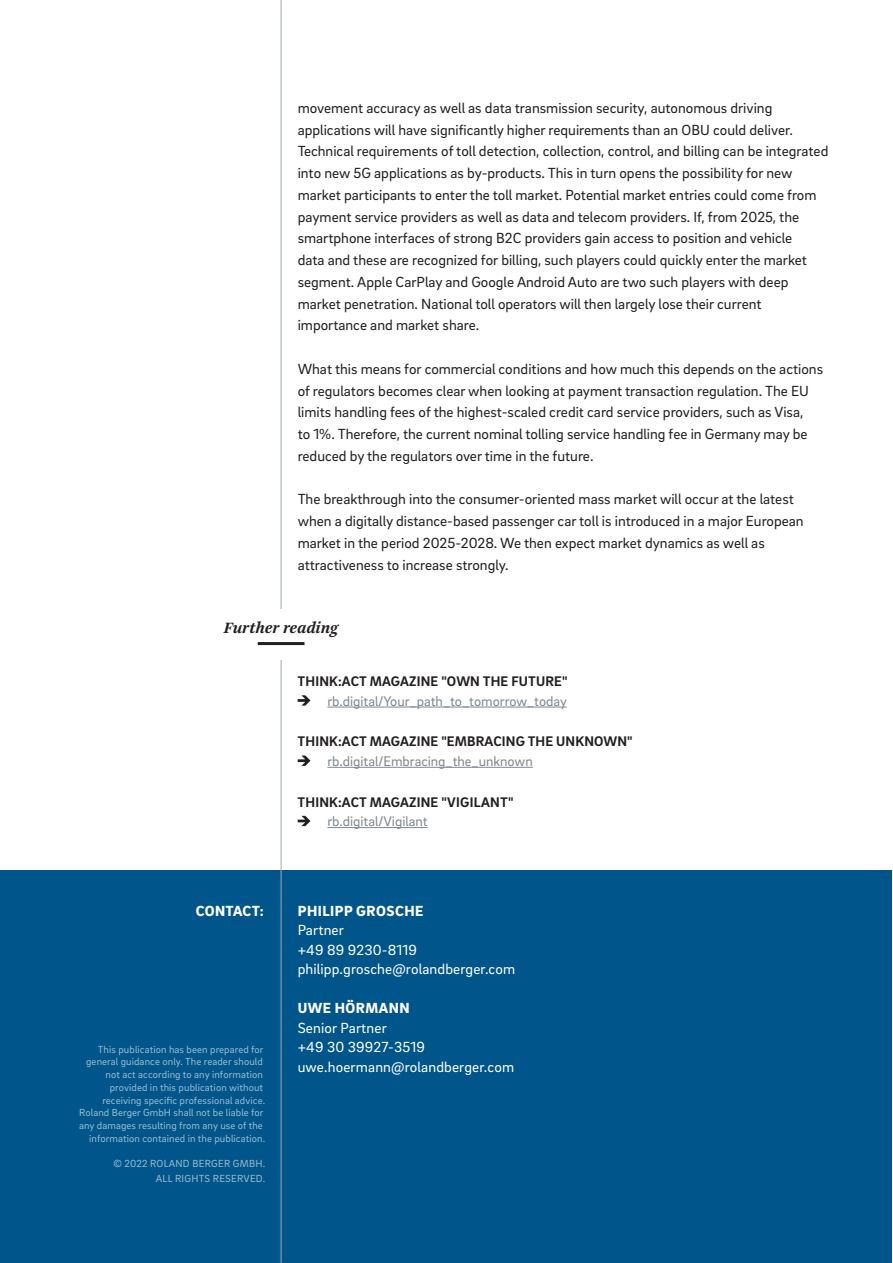
<style>
.page{position:relative;width:893px;height:1263px;background:#fff}
.page>*{position:absolute;margin:0;border:0;box-sizing:border-box;transform-origin:0 0}
.t1{font:italic 700 16.5px "Arnhem Pro";color:#231f20}
.t2{font:15px/21.8px "Brix Sans";color:#231f20}
.t3{font:15px/19.5px "Brix Sans";letter-spacing:.01em;color:#fff}
.t4{font:900 15px "Brix Sans";letter-spacing:.035em;color:#fff}
.t5{font:900 15px "Brix Sans";letter-spacing:.015em;color:#fff}
.t6{font:700 14.25px "Brix Sans";letter-spacing:.01em;color:#231f20}
.t7{font:14.25px "Brix Sans";color:#7f888f}
.t8{font:10.5px/12.8px "Brix Sans";letter-spacing:.01em;color:#fff;text-align:right}
</style>
<div class="page">
<div style="left:1px;top:870px;width:891px;height:393px;background:#00568a"></div>
<hr style="left:281px;top:0;width:1px;height:1262px;background:#9faab2">
<hr style="left:327px;top:707px;width:240px;height:1px;background:#7f888f">
<hr style="left:327px;top:767px;width:206px;height:1px;background:#7f888f">
<hr style="left:327px;top:827px;width:101px;height:1px;background:#7f888f">
<svg style="left:298px;top:695px;width:12px;height:11px"></svg>
<svg style="left:298px;top:755px;width:12px;height:11px"></svg>
<svg style="left:298px;top:816px;width:12px;height:10px"></svg>
<div style="left:207px;top:609px;width:148px;height:51px;background:#fff"></div>
<hr style="left:259px;top:642px;width:44px;height:3px;background:#231f20">
<p class="t2" style="left:298px;top:96px;width:532px">movement accuracy as well as data transmission security, autonomous driving applications will have significantly higher requirements than an OBU could deliver.<br>Technical requirements of toll detection, collection, control, and billing can be integrated into new 5G applications as by-products. This in turn opens the possibility for new market participants to enter the toll market. Potential market entries could come from payment service providers as well as data and telecom providers. If, from 2025, the smartphone interfaces of strong B2C providers gain access to position and vehicle<br>data and these are recognized for billing, such players could quickly enter the market segment. Apple CarPlay and Google Android Auto are two such players with deep market penetration. National toll operators will then largely lose their current importance and market share.</p>
<p class="t2" style="left:298px;top:357px;width:527px">What this means for commercial conditions and how much this depends on the actions of regulators becomes clear when looking at payment transaction regulation. The EU limits handling fees of the highest-scaled credit card service providers, such as Visa,<br>to 1%. Therefore, the current nominal tolling service handling fee in Germany may be reduced by the regulators over time in the future.</p>
<p class="t2" style="left:298px;top:488px;width:508px">The breakthrough into the consumer-oriented mass market will occur at the latest when a digitally distance-based passenger car toll is introduced in a major European market in the period 2025-2028. We then expect market dynamics as well as attractiveness to increase strongly.</p>
<p class="t1" style="left:224px;top:617px;width:116px">Further reading</p>
<p class="t6" style="left:298px;top:672px;width:271px">THINK:ACT MAGAZINE "OWN THE FUTURE"</p>
<p class="t7" style="left:327px;top:692px;width:241px">rb.digital/Your_path_to_tomorrow_today</p>
<p class="t6" style="left:298px;top:732px;width:337px">THINK:ACT MAGAZINE "EMBRACING THE UNKNOWN"</p>
<p class="t7" style="left:327px;top:752px;width:207px">rb.digital/Embracing_the_unknown</p>
<p class="t6" style="left:298px;top:792px;width:218px">THINK:ACT MAGAZINE "VIGILANT"</p>
<p class="t7" style="left:327px;top:812px;width:102px">rb.digital/Vigilant</p>
<p class="t5" style="left:196px;top:901px;width:69px">CONTACT:</p>
<p class="t4" style="left:298px;top:901px;width:127px">PHILIPP GROSCHE</p>
<p class="t3" style="left:298px;top:920px;width:219px">Partner<br>+49 89 9230-8119 philipp.grosche@rolandberger.com</p>
<p class="t4" style="left:298px;top:998px;width:113px">UWE HÖRMANN</p>
<p class="t3" style="left:298px;top:1017px;width:218px">Senior Partner<br>+49 30 39927-3519 uwe.hoermann@rolandberger.com</p>
<p class="t8" style="left:79px;top:1042px;width:188px">This publication has been prepared for general guidance only. The reader should not act according to any information provided in this publication without receiving specific professional advice.<br>Roland Berger GmbH shall not be liable for any damages resulting from any use of the information contained in the publication.</p>
<p class="t8" style="left:114px;top:1156px;width:153px;line-height:15px">© 2022 ROLAND BERGER GMBH.<br>ALL RIGHTS RESERVED.</p>
</div>
